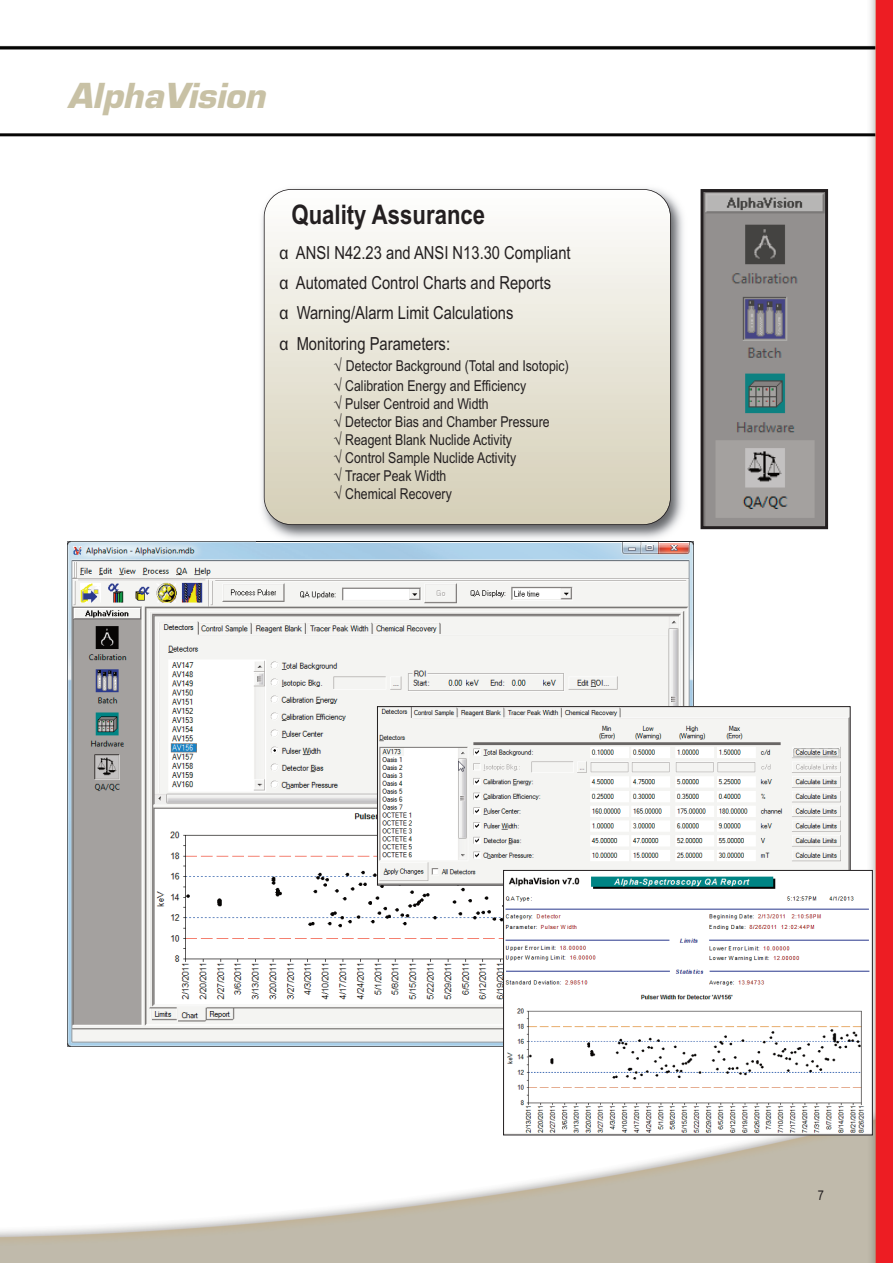
<style>
.page{position:relative;width:893px;height:1263px;background:#fff}
.page>*{position:absolute;margin:0;border:0;box-sizing:border-box;transform-origin:0 0}
.t1{font:36px "EGG Eurostile";color:#c8c1a5}
.t2{font:700 27px "Arial Narrow";color:#231f20}
.t3{font:18px/30.3px "Arial Narrow";color:#231f20}
.t4{font:15px/18px "Arial Narrow";color:#231f20}
.t5{font:13.5px "Arial Narrow";color:#231f20}
</style>
<div class="page">
<img style="left:0;top:0;width:893px;height:1263px">
<img style="left:67px;top:542px;width:627px;height:504px">
<img style="left:704px;top:193px;width:120px;height:332px">
<div style="left:700px;top:189px;width:128px;height:340px;border:3px solid #231f20"></div>
<img style="left:379px;top:708px;width:469px;height:175px">
<div style="left:377px;top:706px;width:473px;height:179px;border:1px solid #231f20"></div>
<img style="left:505px;top:872px;width:366px;height:261px">
<div style="left:503px;top:870px;width:370px;height:265px;border:1px solid #231f20"></div>
<img style="left:257px;top:183px;width:433px;height:361px">
<svg style="left:265px;top:190px;width:405px;height:334px"></svg>
<div style="left:264px;top:189px;width:407px;height:336px;border:2px solid #231f20;border-radius:28px"></div>
<h1 class="t1" style="left:67px;top:75px;width:199px">AlphaVision</h1>
<h2 class="t2" style="left:292px;top:199px;width:195px">Quality Assurance</h2>
<p class="t3" style="left:280px;top:238px;width:293px">α ANSI N42.23 and ANSI N13.30 Compliant α Automated Control Charts and Reports<br>α Warning/Alarm Limit Calculations<br>α Monitoring Parameters:</p>
<p class="t4" style="left:334px;top:356px;width:237px;line-height:19.4px">√ Detector Background (Total and Isotopic) √ Calibration Energy and Efficiency</p>
<p class="t4" style="left:334px;top:394px;width:218px">√ Pulser Centroid and Width<br>√ Detector Bias and Chamber Pressure √ Reagent Blank Nuclide Activity<br>√ Control Sample Nuclide Activity<br>√ Tracer Peak Width<br>√ Chemical Recovery</p>
<p class="t5" style="left:818px;top:1188px;width:8px">7</p>
</div>
